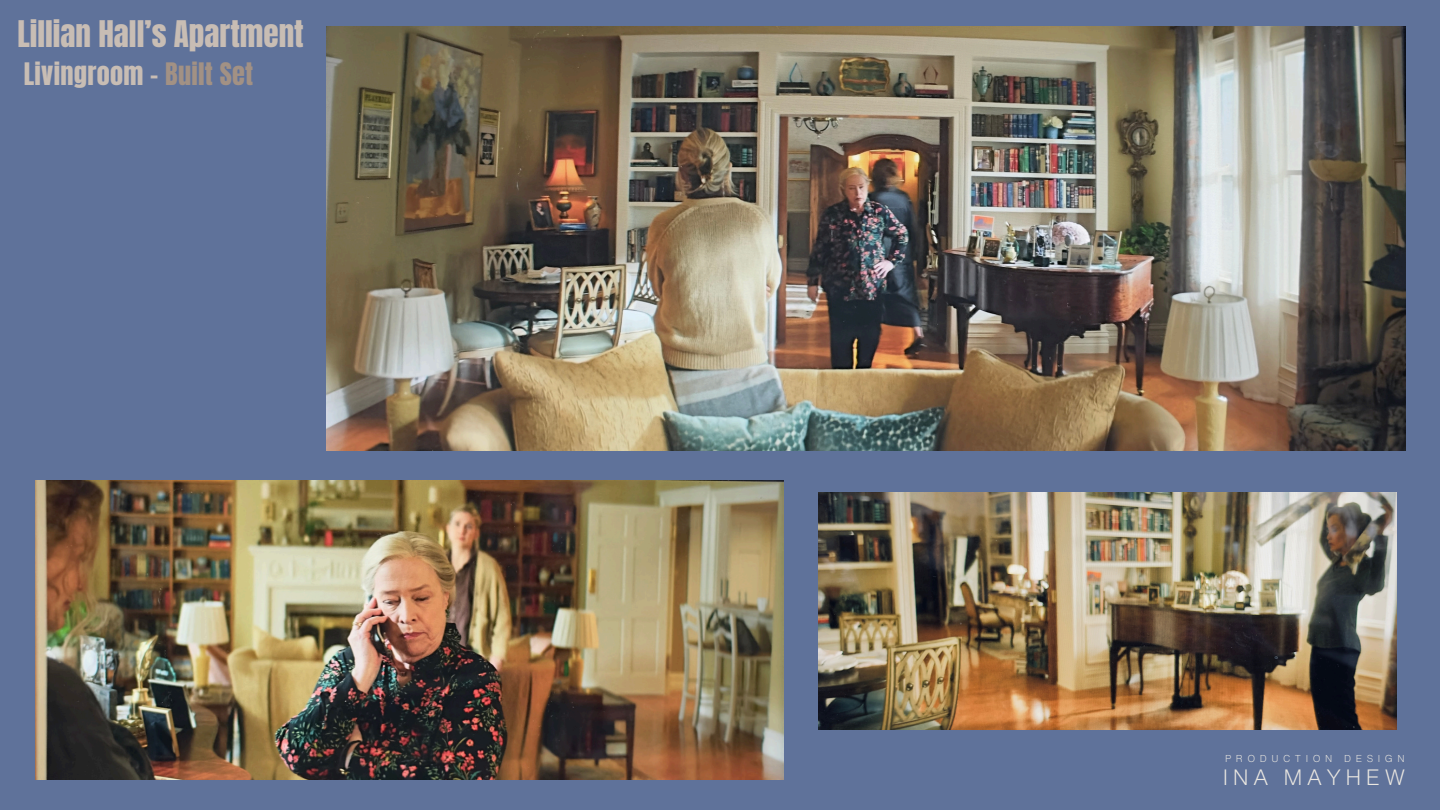
<style>
.page{position:relative;width:1440px;height:810px;background:#5f729a}
.page>*{position:absolute;margin:0;border:0;box-sizing:border-box;transform-origin:0 0}
.t1{font:31.2px "Anton";color:#c8bdb4}
.t2{font:26.3px "Anton";letter-spacing:.01em;color:#c8bdb4}
.t3{font:300 21.7px "Helvetica Now Text";letter-spacing:.2em;color:#eae7e1}
.t4{font:300 9.8px "Helvetica Now Text";letter-spacing:.465em;color:#eae7e1}
.s1{color:#a29184}
</style>
<div class="page">
<img style="left:326px;top:27px;width:1079px;height:424px">
<img style="left:35px;top:480px;width:749px;height:299px">
<img style="left:819px;top:493px;width:577px;height:236px">
<p class="t1" style="left:17px;top:11px;width:288px">Lillian Hall’s Apartment</p>
<p class="t2" style="left:24px;top:55px;width:231px">Livingroom - <span class="s1">Built Set</span></p>
<p class="t4" style="left:1225px;top:751px;width:181px">PRODUCTION DESIGN</p>
<p class="t3" style="left:1223px;top:761px;width:184px">INA MAYHEW</p>
</div>
